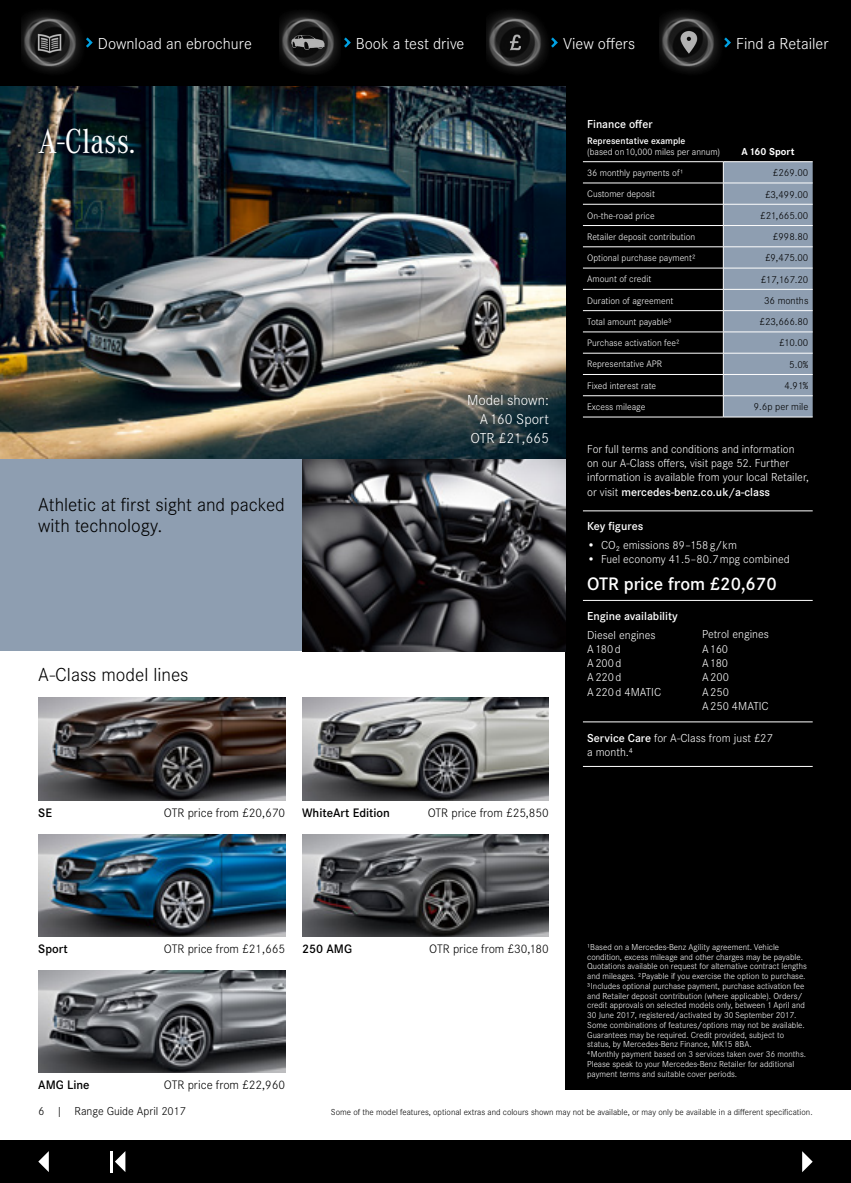
<style>
.page{position:relative;width:851px;height:1183px;background:#fff}
.page>*{position:absolute;margin:0;border:0;box-sizing:border-box;transform-origin:0 0}
.t1{font:36px "Corporate A Cond Pro";color:#fff}
.t2{font:300 19.5px/21px "Corporate S";color:#000}
.t3{font:600 18.75px "Corporate S";color:#fff}
.t4{font:300 16.5px "Corporate S";color:#fff}
.t5{font:300 15px/18.8px "Corporate S";color:#fff;text-align:right}
.t6{font:300 12.75px "Corporate S";color:#000}
.t7{font:600 12.75px "Corporate S";color:#000}
.t8{font:300 12px/14.2px "Corporate S";color:#fff}
.t9{font:600 12px "Corporate S";color:#fff}
.t10{font:300 12px "Corporate S";color:#000}
.t11{font:300 10.5px "Corporate S";color:#000}
.t12{font:700 10.5px "Corporate S";color:#fff}
.t13{font:300 9.75px "Corporate S";color:#fff}
.t14{font:600 9.75px "Corporate S";color:#fff}
.t15{font:300 9px/9.8px "Corporate S";color:#fff}
.t16{font:300 9px "Corporate S";color:#000}
.s1{font-weight:600}
</style>
<div class="page">
<div style="left:0;top:1140px;width:850px;height:42px;background:#000"></div>
<img style="left:38px;top:697px;width:247px;height:102px">
<img style="left:38px;top:970px;width:247px;height:101px">
<img style="left:38px;top:834px;width:247px;height:101px">
<img style="left:302px;top:697px;width:247px;height:102px">
<img style="left:302px;top:834px;width:247px;height:101px">
<div style="left:566px;top:85px;width:284px;height:1004px;background:#000"></div>
<img style="left:0;top:85px;width:566px;height:374px">
<div style="left:0;top:459px;width:302px;height:192px;background:#8e9eb1"></div>
<img style="left:302px;top:459px;width:264px;height:192px">
<hr style="left:583px;top:161px;width:140px;height:1px;background:#fff">
<hr style="left:583px;top:183px;width:140px;height:1px;background:#fff">
<hr style="left:583px;top:204px;width:140px;height:1px;background:#fff">
<hr style="left:583px;top:225px;width:140px;height:1px;background:#fff">
<hr style="left:583px;top:246px;width:140px;height:1px;background:#fff">
<hr style="left:583px;top:268px;width:140px;height:1px;background:#fff">
<hr style="left:583px;top:289px;width:140px;height:1px;background:#fff">
<hr style="left:583px;top:310px;width:140px;height:1px;background:#fff">
<hr style="left:583px;top:331px;width:140px;height:1px;background:#fff">
<hr style="left:583px;top:353px;width:140px;height:1px;background:#fff">
<hr style="left:583px;top:374px;width:140px;height:1px;background:#fff">
<hr style="left:583px;top:395px;width:140px;height:1px;background:#fff">
<hr style="left:583px;top:416px;width:140px;height:1px;background:#fff">
<hr style="left:723px;top:161px;width:89px;height:1px;background:#fff">
<svg style="left:723px;top:162px;width:89px;height:255px;background:#94a3b5"></svg>
<hr style="left:583px;top:510px;width:229px;height:1px;background:#fff">
<hr style="left:583px;top:600px;width:229px;height:1px;background:#fff">
<hr style="left:583px;top:721px;width:229px;height:1px;background:#fff">
<hr style="left:583px;top:766px;width:229px;height:1px;background:#fff">
<svg style="left:802px;top:1150px;width:10px;height:21px"></svg>
<svg style="left:38px;top:1150px;width:11px;height:21px"></svg>
<svg style="left:115px;top:1150px;width:10px;height:21px"></svg>
<hr style="left:111px;top:1150px;width:2px;height:21px;background:#fff">
<div style="left:0;top:0;width:850px;height:85px;background:#000"></div>
<img style="left:486px;top:0;width:68px;height:85px">
<svg style="left:551px;top:37px;width:7px;height:11px"></svg>
<img style="left:279px;top:0;width:68px;height:85px">
<svg style="left:344px;top:37px;width:7px;height:11px"></svg>
<img style="left:659px;top:0;width:68px;height:85px">
<svg style="left:724px;top:37px;width:6px;height:11px"></svg>
<img style="left:21px;top:0;width:68px;height:85px">
<svg style="left:86px;top:37px;width:7px;height:11px"></svg>
<h3 class="t4" style="left:98px;top:34px;width:155px">Download an ebrochure</h3>
<h3 class="t4" style="left:356px;top:34px;width:110px">Book a test drive</h3>
<h3 class="t4" style="left:563px;top:34px;width:74px">View offers</h3>
<h3 class="t4" style="left:736px;top:34px;width:94px">Find a Retailer</h3>
<h1 class="t1" style="left:38px;top:116px;width:99px">A-Class.</h1>
<h2 class="t2" style="left:38px;top:493px;width:248px">Athletic at first sight and packed with technology.</h2>
<h3 class="t5" style="left:467px;top:391px;width:83px">Model shown:<br>A 160 Sport<br>OTR £21,665</h3>
<h2 class="t2" style="left:38px;top:664px;width:152px">A-Class model lines</h2>
<h3 class="t7" style="left:38px;top:805px;width:15px">SE</h3>
<h3 class="t6" style="left:164px;top:805px;width:123px">OTR price from £20,670</h3>
<h3 class="t7" style="left:302px;top:805px;width:89px">WhiteArt Edition</h3>
<h3 class="t6" style="left:427px;top:805px;width:123px">OTR price from £25,850</h3>
<h3 class="t9" style="left:587px;top:117px;width:67px">Finance offer</h3>
<p class="t14" style="left:587px;top:135px;width:100px">Representative example</p>
<p class="t13" style="left:587px;top:146px;width:134px">(based on 10,000 miles per annum)</p>
<p class="t12" style="left:741px;top:146px;width:54px">A 160 Sport</p>
<p class="t13" style="left:587px;top:167px;width:98px">36 monthly paym ents of¹</p>
<p class="t11" style="left:772px;top:167px;width:37px">£269.00</p>
<p class="t13" style="left:587px;top:188px;width:69px">Customer deposit</p>
<p class="t11" style="left:764px;top:188px;width:45px">£3,499.00</p>
<p class="t13" style="left:587px;top:210px;width:69px">On-the-road price</p>
<p class="t11" style="left:760px;top:209px;width:50px">£21,665.00</p>
<p class="t13" style="left:587px;top:231px;width:110px">Retailer deposit contribution</p>
<p class="t11" style="left:772px;top:231px;width:37px">£998.80</p>
<p class="t13" style="left:587px;top:252px;width:110px">Optional purchase payment²</p>
<p class="t11" style="left:764px;top:252px;width:45px">£9,475.00</p>
<p class="t13" style="left:587px;top:273px;width:66px">Amount of credit</p>
<p class="t11" style="left:760px;top:273px;width:49px">£17,167.20</p>
<p class="t13" style="left:587px;top:295px;width:88px">Duration of agreement</p>
<p class="t11" style="left:764px;top:294px;width:46px">36 months</p>
<p class="t13" style="left:587px;top:316px;width:86px">Total amount payable³</p>
<p class="t11" style="left:759px;top:316px;width:50px">£23,666.80</p>
<p class="t13" style="left:587px;top:337px;width:94px">Purchase activation fee²</p>
<p class="t11" style="left:779px;top:337px;width:31px">£10.00</p>
<p class="t13" style="left:587px;top:358px;width:77px">Representative APR</p>
<p class="t11" style="left:789px;top:358px;width:21px">5.0%</p>
<p class="t13" style="left:587px;top:380px;width:70px">Fixed interest rate</p>
<p class="t11" style="left:784px;top:379px;width:25px">4.91%</p>
<p class="t13" style="left:587px;top:401px;width:60px">Excess mileage</p>
<p class="t11" style="left:753px;top:401px;width:56px">9.6p per mile</p>
<h3 class="t8" style="left:587px;top:442px;width:223px">For full terms and conditions and information on our A-Class offers, visit page 52. Further information is available from your local Retailer, or visit <span class="s1">mercedes-benz.co.uk/a-class</span></h3>
<h3 class="t9" style="left:587px;top:519px;width:58px">Key figures</h3>
<h3 class="t8" style="left:587px;top:537px;width:151px">• CO₂ emissions 89–158 g/km</h3>
<h3 class="t8" style="left:587px;top:552px;width:204px">• Fuel economy 41.5–80.7 mpg combined</h3>
<h3 class="t3" style="left:587px;top:572px;width:191px">OTR price from £20,670</h3>
<h3 class="t9" style="left:587px;top:609px;width:92px">Engine availability</h3>
<h3 class="t8" style="left:587px;top:627px;width:76px">Diesel engines<br>A 180 d<br>A 200 d<br>A 220 d<br>A 220 d 4MATIC</h3>
<h3 class="t8" style="left:702px;top:627px;width:68px">Petrol engines<br>A 160<br>A 180<br>A 200<br>A 250<br>A 250 4MATIC</h3>
<h3 class="t8" style="left:587px;top:730px;width:187px"><span class="s1">Service Care</span> for A-Class from just £27 a month.⁴</h3>
<h3 class="t7" style="left:38px;top:941px;width:31px">Sport</h3>
<h3 class="t6" style="left:164px;top:941px;width:123px">OTR price from £21,665</h3>
<h3 class="t7" style="left:302px;top:941px;width:51px">250 AMG</h3>
<h3 class="t6" style="left:429px;top:941px;width:121px">OTR price from £30,180</h3>
<h3 class="t7" style="left:38px;top:1077px;width:53px">AMG Line</h3>
<h3 class="t6" style="left:164px;top:1077px;width:123px">OTR price from £22,960</h3>
<p class="t15" style="left:587px;top:941px;width:221px">¹Based on a Mercedes-Benz Agility agreement. Vehicle condition, excess mileage and other charges may be payable.<br>Quotations available on request for alternative contract lengths and mileages. ²Payable if you exercise the option to purchase.<br>³Includes optional purchase payment, purchase activation fee and Retailer deposit contribution (where applicable). Orders/ credit approvals on selected models only, between 1 April and 30 June 2017, registered/activated by 30 September 2017.<br>Some combinations of features/options may not be available.<br>Guarantees may be required. Credit provided, subject to status, by Mercedes-Benz Finance, MK15 8BA.<br>⁴Monthly payment based on 3 services taken over 36 months.<br>Please speak to your Mercedes-Benz Retailer for additional payment terms and suitable cover periods.</p>
<h3 class="t10" style="left:38px;top:1103px;width:149px">6 | Range Guide April 2017</h3>
<p class="t16" style="left:331px;top:1106px;width:483px">Some of the model features, optional extras and colours shown may not be available, or may only be available in a different specification.</p>
</div>
